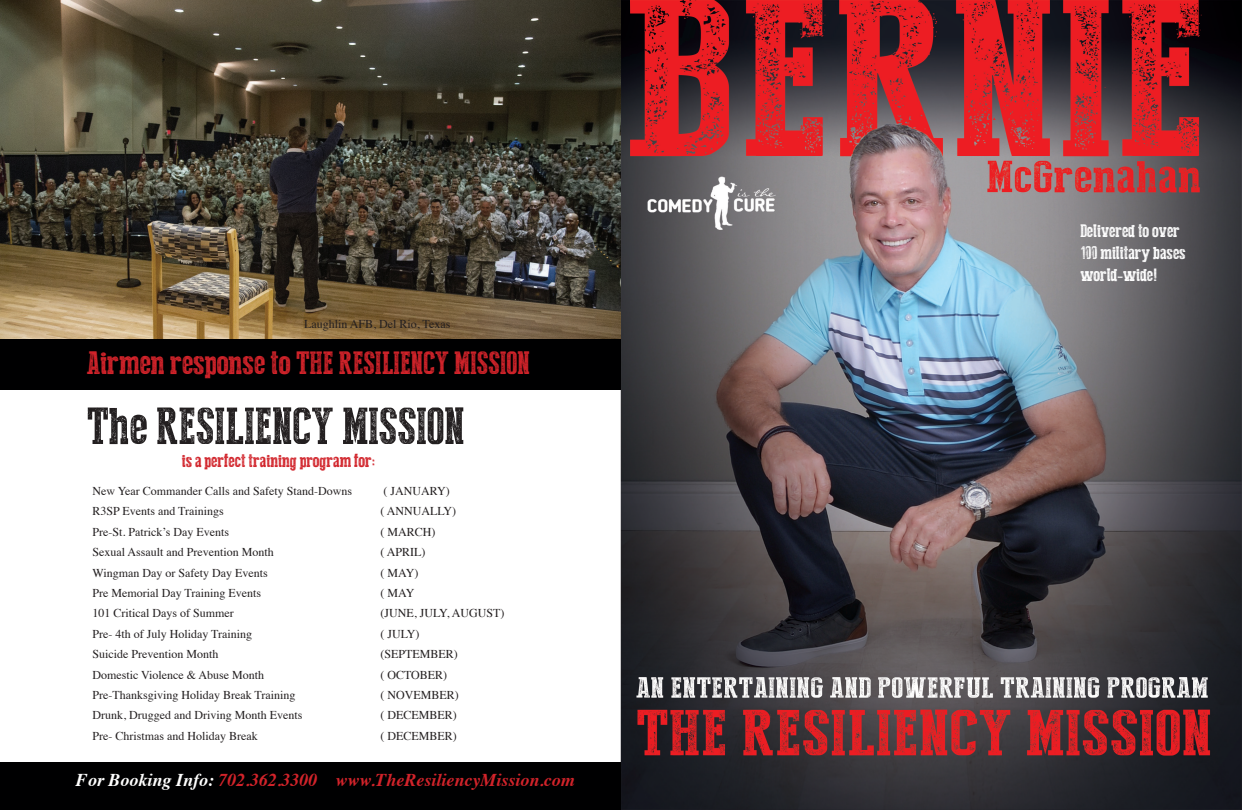
<style>
.page{position:relative;width:1242px;height:810px;background:#fff}
.page>*{position:absolute;margin:0;border:0;box-sizing:border-box;transform-origin:0 0}
.t1{font:52px "Press Style Serif";color:#231f20}
.t2{font:32.2px "Press Style Serif";color:#d1232a}
.t3{font:italic 700 18px "Times";color:#d1232a}
.t4{font:18px/21.6px "Press Style Serif";color:#fff}
.t5{font:18px "Press Style Serif";color:#d1232a}
.t6{font:12px "Times";color:#231f20}
.s1{color:#fff}
</style>
<div class="page">
<img style="left:620px;top:0;width:622px;height:810px">
<div style="left:0;top:762px;width:621px;height:48px;background:#000001"></div>
<img style="left:0;top:0;width:621px;height:340px">
<div style="left:0;top:340px;width:621px;height:50px;background:#000001"></div>
<p class="t6" style="left:304px;top:313px;width:148px">Laughlin AFB, Del Rio, Texas</p>
<p class="t2" style="left:87px;top:346px;width:445px">Airmen response to THE RESILIENCY MISSION</p>
<p class="t1" style="left:87px;top:399px;width:379px">The RESILIENCY MISSION</p>
<p class="t5" style="left:182px;top:451px;width:195px">is a perfect training program for:</p>
<p class="t6" style="left:93px;top:480px;width:261px">New Year Commander Calls and Safety Stand-Downs</p>
<p class="t6" style="left:384px;top:480px;width:68px">( JANUARY)</p>
<p class="t6" style="left:93px;top:500px;width:133px">R3SP Events and Trainings</p>
<p class="t6" style="left:381px;top:500px;width:77px">( ANNUALLY)</p>
<p class="t6" style="left:93px;top:521px;width:138px">Pre-St. Patrick’s Day Events</p>
<p class="t6" style="left:381px;top:521px;width:56px">( MARCH)</p>
<p class="t6" style="left:93px;top:541px;width:183px">Sexual Assault and Prevention Month</p>
<p class="t6" style="left:381px;top:541px;width:47px">( APRIL)</p>
<p class="t6" style="left:93px;top:561px;width:177px">Wingman Day or Safety Day Events</p>
<p class="t6" style="left:381px;top:561px;width:39px">( MAY)</p>
<p class="t6" style="left:93px;top:582px;width:170px">Pre Memorial Day Training Events</p>
<p class="t6" style="left:381px;top:582px;width:35px">( MAY</p>
<p class="t6" style="left:93px;top:602px;width:143px">101 Critical Days of Summer</p>
<p class="t6" style="left:381px;top:602px;width:125px">(JUNE, JULY, AUGUST)</p>
<p class="t6" style="left:93px;top:623px;width:161px">Pre- 4th of July Holiday Training</p>
<p class="t6" style="left:381px;top:623px;width:41px">( JULY)</p>
<p class="t6" style="left:93px;top:643px;width:127px">Suicide Prevention Month</p>
<p class="t6" style="left:381px;top:643px;width:79px">(SEPTEMBER)</p>
<p class="t6" style="left:93px;top:663px;width:173px">Domestic Violence &amp; Abuse Month</p>
<p class="t6" style="left:381px;top:663px;width:68px">( OCTOBER)</p>
<p class="t6" style="left:93px;top:684px;width:204px">Pre-Thanksgiving Holiday Break Training</p>
<p class="t6" style="left:381px;top:684px;width:80px">( NOVEMBER)</p>
<p class="t6" style="left:93px;top:704px;width:211px">Drunk, Drugged and Driving Month Events</p>
<p class="t6" style="left:381px;top:704px;width:78px">( DECEMBER)</p>
<p class="t6" style="left:93px;top:725px;width:167px">Pre- Christmas and Holiday Break</p>
<p class="t6" style="left:381px;top:725px;width:78px">( DECEMBER)</p>
<p class="t3" style="left:76px;top:763px;width:500px"><span class="s1">For Booking Info:</span> 702.362.3300 www.TheResiliencyMission.com</p>
<p class="t4" style="left:1080px;top:221px;width:107px">Delivered to over<br>100 military bases world-wide!</p>
</div>
